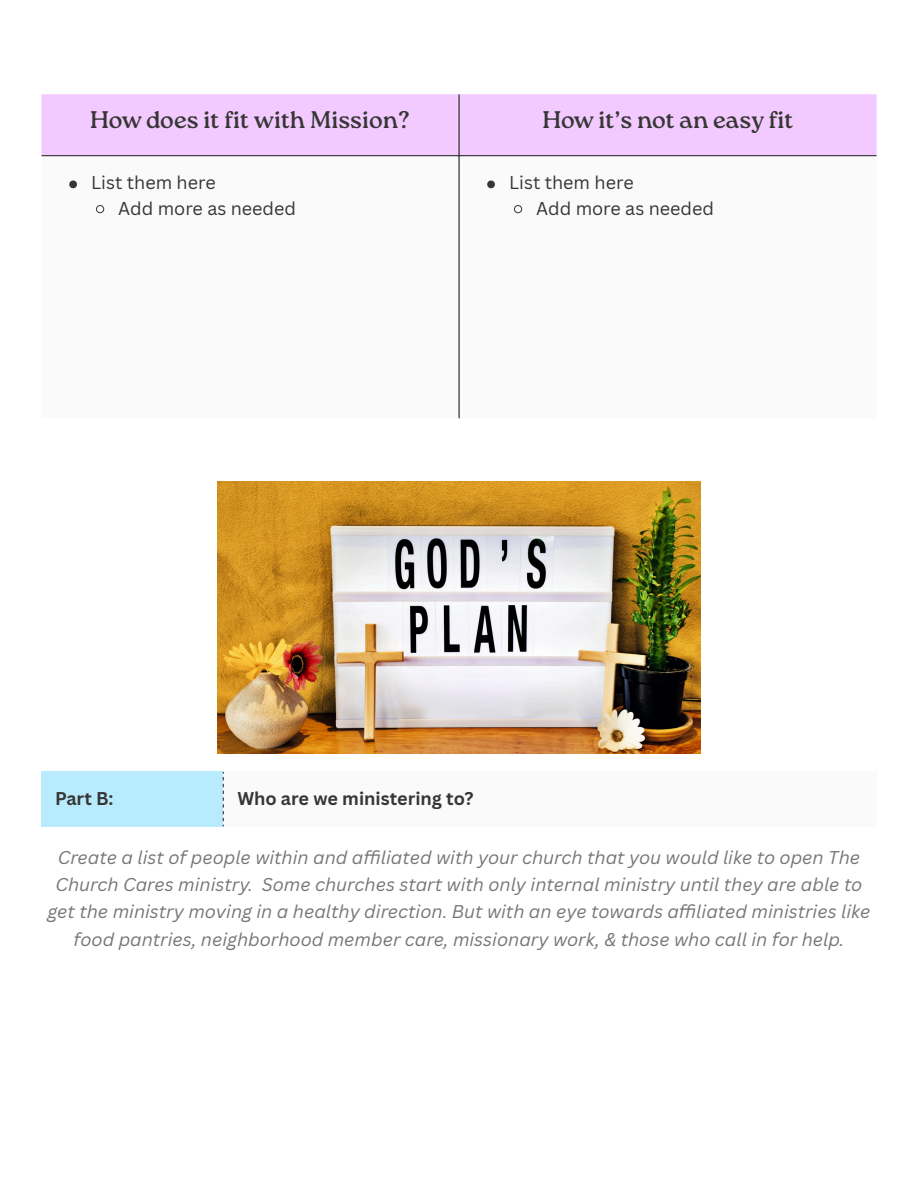
<style>
.page{position:relative;width:918px;height:1186px;background:#fff}
.page>*{position:absolute;margin:0;border:0;box-sizing:border-box;transform-origin:0 0}
.t1{font:24px "Roca One";color:#363634}
.t2{font:italic 18px/27.3px "Canva Sans";color:#767676;text-align:center}
.t3{font:18px "Canva Sans";color:#363634}
.t4{font:700 18px "Canva Sans";color:#363634}
</style>
<div class="page">
<div style="left:42px;top:94px;width:834px;height:61px;background:#f3caff"></div>
<svg style="left:69px;top:180px;width:8px;height:8px"></svg>
<svg style="left:96px;top:205px;width:8px;height:8px"></svg>
<svg style="left:487px;top:180px;width:8px;height:8px"></svg>
<svg style="left:514px;top:205px;width:8px;height:8px"></svg>
<hr style="left:458px;top:94px;width:2px;height:324px;background:#363634">
<hr style="left:42px;top:155px;width:834px;height:1px;background:#363634">
<img style="left:217px;top:482px;width:484px;height:272px">
<div style="left:42px;top:772px;width:182px;height:54px;background:#b9ebff"></div>
<div style="left:223px;top:772px;width:653px;height:54px;background:#fafafa"></div>
<svg style="left:223px;top:772px;width:1px;height:54px"></svg>
<p class="t1" style="left:90px;top:106px;width:321px">How does it fit with Mission?</p>
<p class="t1" style="left:543px;top:106px;width:252px">How it’s not an easy fit</p>
<p class="t3" style="left:91px;top:170px;width:126px">List them here</p>
<p class="t3" style="left:118px;top:195px;width:179px">Add more as needed</p>
<p class="t3" style="left:509px;top:170px;width:126px">List them here</p>
<p class="t3" style="left:536px;top:195px;width:179px">Add more as needed</p>
<p class="t4" style="left:55px;top:785px;width:60px">Part B:</p>
<p class="t4" style="left:237px;top:785px;width:238px">Who are we ministering to?</p>
<h2 class="t2" style="left:48px;top:843px;width:824px">Create a list of people within and affi liated with your church that you would like to open The Church Cares ministry. Some churches start with only internal ministry until they are able to get the ministry moving in a healthy direction. But with an eye towards affi liated ministries like food pantries, neighborhood member care, missionary work, &amp; those who call in for help.</h2>
</div>
